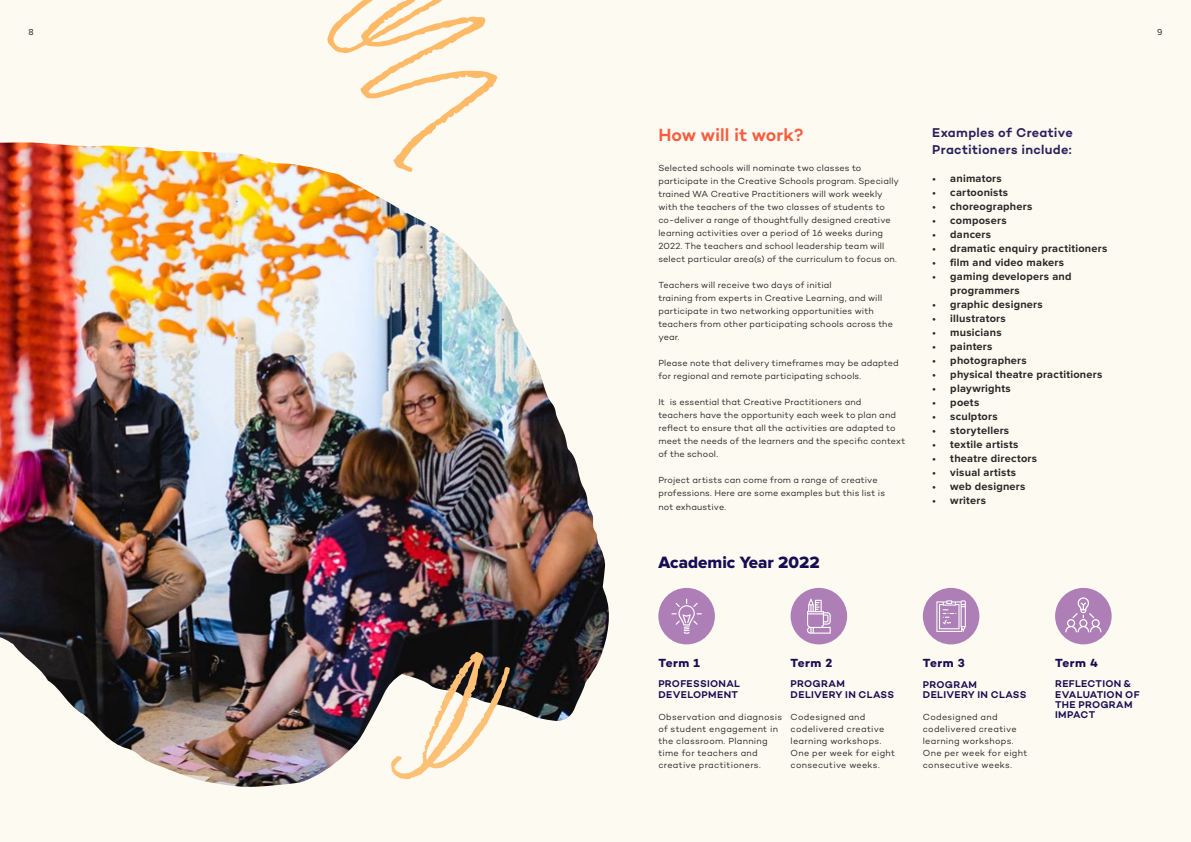
<style>
.page{position:relative;width:1191px;height:842px;background:#fdfaf1}
.page>*{position:absolute;margin:0;border:0;box-sizing:border-box;transform-origin:0 0}
.t1{font:600 18px "Campton";letter-spacing:-.005em;color:#f65e40}
.t2{font:17px "Proxima Nova Extrabld";color:#170d53}
.t3{font:600 13px/17px "Campton";letter-spacing:.02em;color:#28215d}
.t4{font:700 12px "Campton";letter-spacing:.035em;color:#170d53}
.t5{font:700 11px/14px "Proxima Nova";letter-spacing:.02em;color:#292829}
.t6{font:600 10px/10.2px "Campton";letter-spacing:.03em;color:#170d53}
.t7{font:9px/13px "Campton";letter-spacing:.015em;color:#292829}
.t8{font:9px/12px "Campton";letter-spacing:.035em;color:#292829}
.t9{font:9px "Proxima Nova";color:#292829}
</style>
<div class="page">
<div style="left:790px;top:588px;width:57px;height:56px;background:#ae7eb7;border-radius:50%"></div>
<svg style="left:807px;top:599px;width:23px;height:35px"></svg>
<div style="left:658px;top:588px;width:57px;height:56px;background:#ae7eb7;border-radius:50%"></div>
<svg style="left:671px;top:599px;width:31px;height:35px"></svg>
<div style="left:923px;top:588px;width:56px;height:56px;background:#ae7eb7;border-radius:50%"></div>
<svg style="left:936px;top:600px;width:29px;height:32px"></svg>
<div style="left:1055px;top:588px;width:56px;height:56px;background:#ae7eb7;border-radius:50%"></div>
<svg style="left:1065px;top:597px;width:36px;height:35px"></svg>
<img style="left:0;top:142px;width:609px;height:645px">
<svg style="left:391px;top:652px;width:119px;height:128px"></svg>
<svg style="left:327px;top:0;width:170px;height:172px"></svg>
<p class="t9" style="left:28px;top:27px;width:7px">8</p>
<p class="t9" style="left:1157px;top:27px;width:7px">9</p>
<h1 class="t1" style="left:658px;top:123px;width:147px">How will it work?</h1>
<p class="t7" style="left:658px;top:161px;width:242px">Selected schools will nominate two classes to participate in the Creative Schools program. Specially trained WA Creative Practitioners will work weekly with the teachers of the two classes of students to co-deliver a range of thoughtfully designed creative learning activities over a period of 16 weeks during 2022. The teachers and school leadership team will select particular area(s) of the curriculum to focus on.</p>
<p class="t7" style="left:658px;top:278px;width:236px">Teachers will receive two days of initial<br>training from experts in Creative Learning, and will participate in two networking opportunities with teachers from other participating schools across the year.</p>
<p class="t7" style="left:658px;top:356px;width:242px">Please note that delivery timeframes may be adapted for regional and remote participating schools.</p>
<p class="t7" style="left:658px;top:395px;width:248px">It is essential that Creative Practitioners and<br>teachers have the opportunity each week to plan and reflect to ensure that all the activities are adapted to meet the needs of the learners and the specific context of the school.</p>
<p class="t7" style="left:658px;top:473px;width:228px">Project artists can come from a range of creative professions. Here are some examples but this list is</p>
<p class="t7" style="left:658px;top:500px;width:69px">not exhaustive.</p>
<h2 class="t2" style="left:658px;top:553px;width:163px">Academic Year 2022</h2>
<h3 class="t3" style="left:932px;top:124px;width:142px">Examples of Creative<br>Practitioners include:</h3>
<p class="t5" style="left:932px;top:172px;width:71px">• animators</p>
<p class="t5" style="left:932px;top:186px;width:77px">• cartoonists</p>
<p class="t5" style="left:932px;top:200px;width:102px">• choreographers</p>
<p class="t5" style="left:932px;top:214px;width:76px">• composers</p>
<p class="t5" style="left:932px;top:228px;width:60px">• dancers</p>
<p class="t5" style="left:932px;top:242px;width:176px">• dramatic enquiry practitioners</p>
<p class="t5" style="left:932px;top:256px;width:133px">• film and video makers</p>
<p class="t5" style="left:950px;top:270px;width:123px;text-indent:-18px">• gaming developers and programmers</p>
<p class="t5" style="left:932px;top:298px;width:112px">• graphic designers</p>
<p class="t5" style="left:932px;top:312px;width:75px">• illustrators</p>
<p class="t5" style="left:932px;top:326px;width:71px">• musicians</p>
<p class="t5" style="left:932px;top:340px;width:62px">• painters</p>
<p class="t5" style="left:932px;top:354px;width:96px">• photographers</p>
<p class="t5" style="left:932px;top:368px;width:172px">• physical theatre practitioners</p>
<p class="t5" style="left:932px;top:382px;width:80px">• playwrights</p>
<p class="t5" style="left:932px;top:396px;width:48px">• poets</p>
<p class="t5" style="left:932px;top:410px;width:67px">• sculptors</p>
<p class="t5" style="left:932px;top:424px;width:78px">• storytellers</p>
<p class="t5" style="left:932px;top:438px;width:88px">• textile artists</p>
<p class="t5" style="left:932px;top:452px;width:106px">• theatre directors</p>
<p class="t5" style="left:932px;top:466px;width:85px">• visual artists</p>
<p class="t5" style="left:932px;top:480px;width:95px">• web designers</p>
<p class="t5" style="left:932px;top:494px;width:55px">• writers</p>
<h3 class="t4" style="left:658px;top:655px;width:43px">Term 1</h3>
<p class="t6" style="left:658px;top:678px;width:83px;line-height:11px">PROFESSIONAL<br>DEVELOPMENT</p>
<p class="t8" style="left:658px;top:711px;width:125px">Observation and diagnosis of student engagement in the classroom. Planning time for teachers and creative practitioners.</p>
<h3 class="t4" style="left:790px;top:655px;width:43px">Term 2</h3>
<p class="t6" style="left:790px;top:679px;width:105px">PROGRAM<br>DELIVERY IN CLASS</p>
<p class="t8" style="left:790px;top:710px;width:106px">Codesigned and codelivered creative learning workshops.<br>One per week for eight consecutive weeks.</p>
<h3 class="t4" style="left:923px;top:655px;width:43px">Term 3</h3>
<p class="t6" style="left:923px;top:679px;width:105px">PROGRAM<br>DELIVERY IN CLASS</p>
<p class="t8" style="left:923px;top:711px;width:106px">Codesigned and codelivered creative learning workshops.<br>One per week for eight consecutive weeks.</p>
<h3 class="t4" style="left:1055px;top:655px;width:44px">Term 4</h3>
<p class="t6" style="left:1055px;top:679px;width:86px">REFLECTION &amp;<br>EVALUATION OF<br>THE PROGRAM<br>IMPACT</p>
</div>
